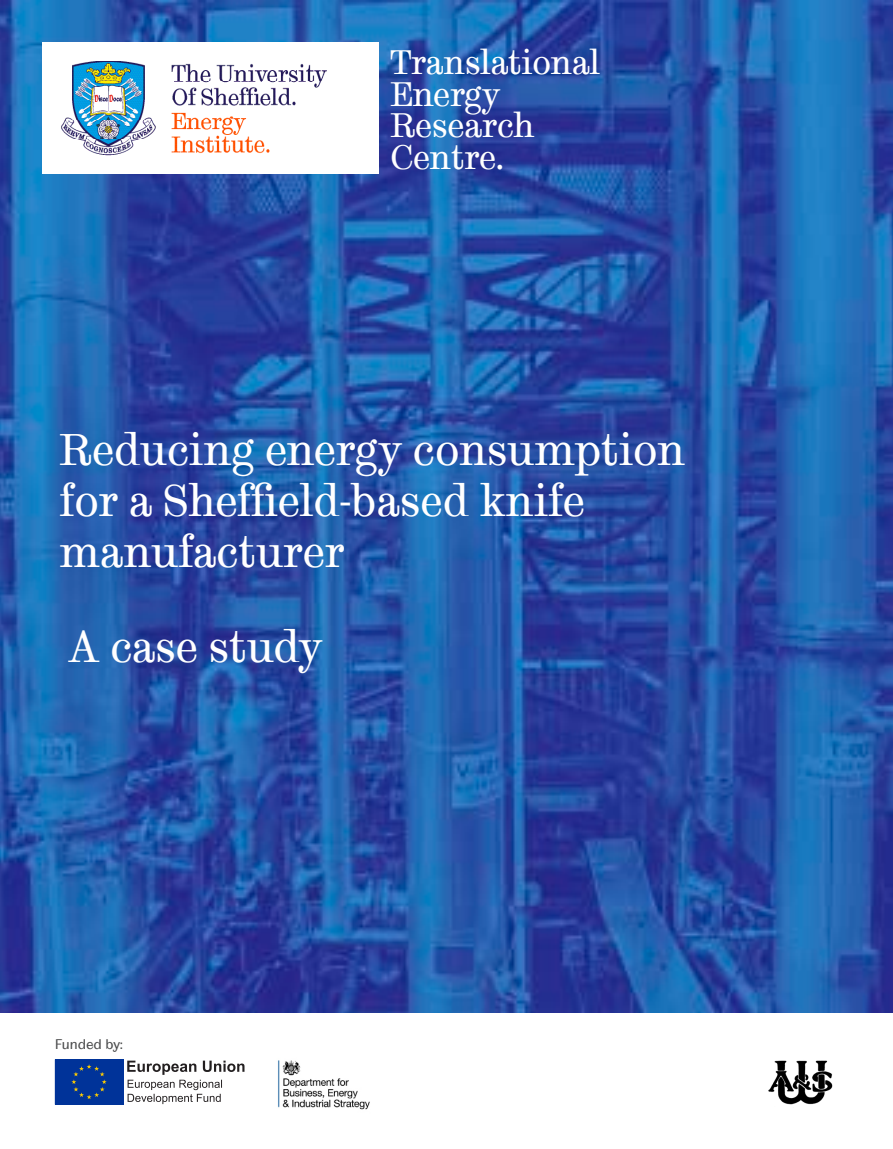
<style>
.page{position:relative;width:893px;height:1149px;background:#fff}
.page>*{position:absolute;margin:0;border:0;box-sizing:border-box;transform-origin:0 0}
.t1{font:45px/51px "TUOS Stephenson";color:#fff}
.t2{font:34.5px "TUOS Stephenson";letter-spacing:-.005em;color:#fff}
.Body{font:14.25px "TUOS Blake";letter-spacing:-.005em;color:#4b4c4d}
</style>
<div class="page">
<img style="left:0;top:0;width:893px;height:1012px">
<img style="left:43px;top:43px;width:336px;height:131px">
<svg style="left:127px;top:1060px;width:117px;height:43px"></svg>
<div style="left:53px;top:1057px;width:72px;height:49px;background:linear-gradient(to bottom,#039,#039)"></div>
<div style="left:55px;top:1058px;width:68px;height:46px;background:#039"></div>
<div style="left:55px;top:1058px;width:68px;height:46px;border:1px solid #039"></div>
<svg style="left:71px;top:1064px;width:36px;height:34px"></svg>
<img style="left:278px;top:1060px;width:92px;height:50px">
<img style="left:768px;top:1060px;width:65px;height:45px">
<p class="t2" style="left:390px;top:41px;width:211px">Translational</p>
<p class="t2" style="left:390px;top:72px;width:111px">Energy</p>
<p class="t2" style="left:390px;top:104px;width:146px">Research</p>
<p class="t2" style="left:390px;top:135px;width:115px">Centre.</p>
<p class="t1" style="left:60px;top:423px;width:627px">Reducing energy consumption for a Sheffield-based knife manufacturer</p>
<p class="t1" style="left:68px;top:620px;width:256px">A case study</p>
<p class="Body" style="left:55px;top:1034px;width:69px">Funded by:</p>
</div>
